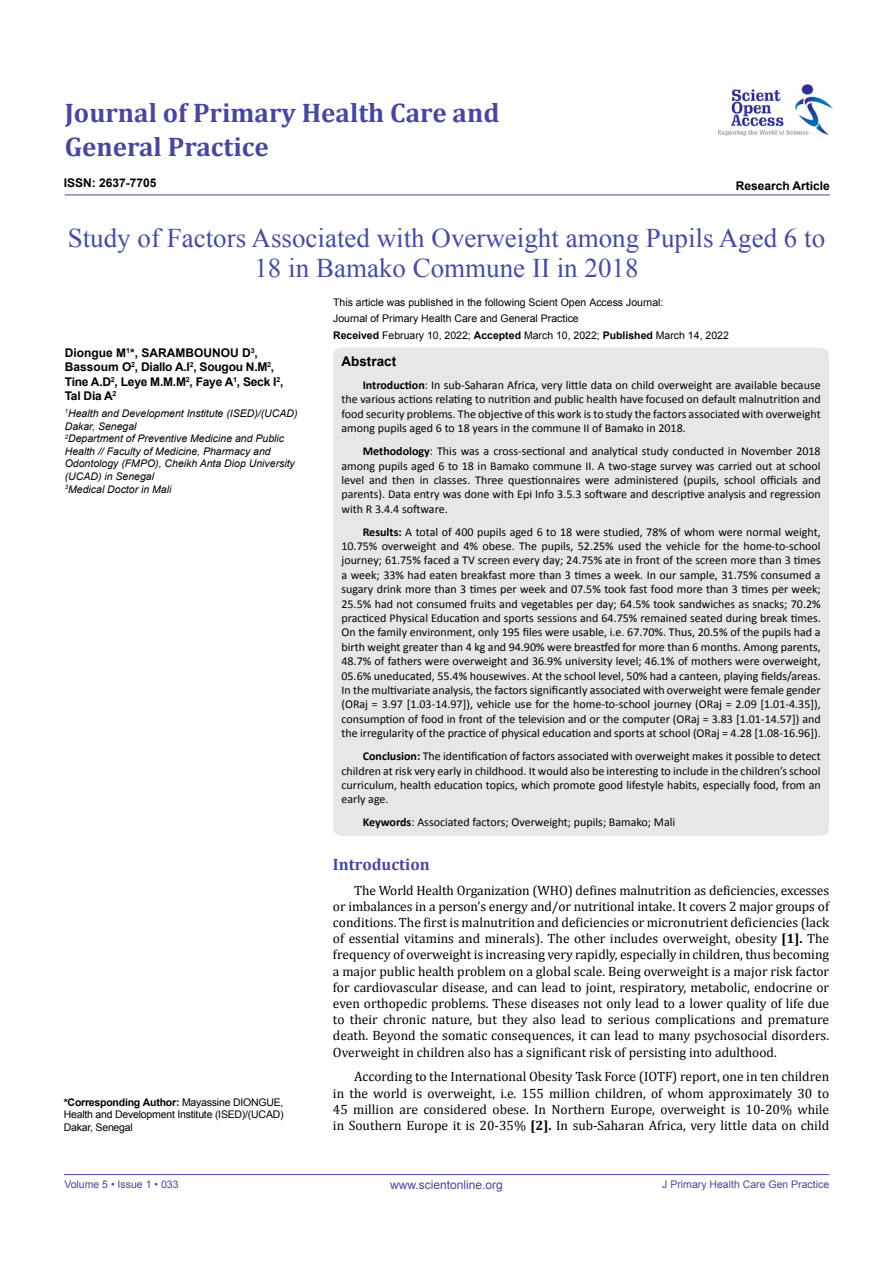
<style>
.page{position:relative;width:893px;height:1263px;background:#fff}
.page>*{position:absolute;margin:0;border:0;box-sizing:border-box;transform-origin:0 0}
.t1{font:27px/30px "Times New Roman";color:#474ca0;text-align:center}
.t2{font:700 27px/34.5px "Cambria";color:#49479d}
.t3{font:700 16.5px "Cambria";color:#49479d}
.t4{font:13.5px/16.2px "Cambria";color:#000;text-align:justify}
.t5{font:700 13.5px "Arial";color:#000}
.t6{font:12px/14.4px "Calibri";color:#000;text-align:justify}
.t7{font:700 12px/14.4px "Arial";letter-spacing:-.02em;color:#000}
.t8{font:700 12px "Arial";color:#000}
.t9{font:12px "Arial";color:#49479d}
.t10{font:10.5px/12.6px "Arial";color:#000;text-align:justify}
.t11{font:italic 10.5px/12.6px "Arial";color:#000}
.t12{font:10.5px "Arial";color:#49479d}
.s1{font-weight:700}
</style>
<div class="page">
<hr style="left:64px;top:1174px;width:765px;height:1px;background:#49479d">
<img style="left:717px;top:84px;width:116px;height:52px">
<hr style="left:65px;top:195px;width:765px;height:1px;background:#49479d">
<div style="left:333px;top:348px;width:496px;height:488px;background:#e6e7e8;border-radius:9px"></div>
<h1 class="t2" style="left:65px;top:95px;width:436px">Journal of Primary Health Care and<br>General Practice</h1>
<p class="t8" style="left:64px;top:175px;width:94px">ISSN: 2637-7705</p>
<p class="t8" style="left:736px;top:178px;width:96px">Research Article</p>
<h1 class="t1" style="left:68px;top:222px;width:759px">Study of Factors Associated with Overweight among Pupils Aged 6 to<br>18 in Bamako Commune II in 2018</h1>
<p class="t7" style="left:65px;top:346px;width:220px">Diongue M<sup>1</sup>*, SARAMBOUNOU D<sup>3</sup>,<br>Bassoum O<sup>2</sup>, Diallo A.I<sup>2</sup>, Sougou N.M<sup>2</sup>,<br>Tine A.D<sup>2</sup>, Leye M.M.M<sup>2</sup>, Faye A<sup>1</sup>, Seck I<sup>2</sup>,<br>Tal Dia A<sup>2</sup></p>
<p class="t11" style="left:65px;top:407px;width:234px"><sup>1</sup>Health and Development Institute (ISED)/(UCAD)<br>Dakar, Senegal<br><sup>2</sup>Department of Preventive Medicine and Public Health // Faculty of Medicine, Pharmacy and Odontology (FMPO), Cheikh Anta Diop University (UCAD) in Senegal<br><sup>3</sup>Medical Doctor in Mali</p>
<p class="t10" style="left:64px;top:1096px;width:221px"><span class="s1">*Corresponding Author:</span> Mayassine DIONGUE, Health and Development Institute (ISED)/(UCAD)<br>Dakar, Senegal</p>
<p class="t10" style="left:333px;top:294px;width:397px;line-height:16.8px;text-align:left">This article was published in the following Scient Open Access Journal:<br>Journal of Primary Health Care and General Practice<br><span class="s1">Received</span> February 10, 2022; <span class="s1">Accepted</span> March 10, 2022; <span class="s1">Published</span> March 14, 2022</p>
<p class="t5" style="left:341px;top:352px;width:56px">Abstract</p>
<p class="t6" style="left:341px;top:378px;width:481px;text-indent:21px"><span class="s1">Introduction</span>: In sub-Saharan Africa, very little data on child overweight are available because the various actions relating to nutrition and public health have focused on default malnutrition and food security problems. The objective of this work is to study the factors associated with overweight among pupils aged 6 to 18 years in the commune II of Bamako in 2018.</p>
<p class="t6" style="left:341px;top:444px;width:481px;text-indent:21px"><span class="s1">Methodology</span>: This was a cross-sectional and analytical study conducted in November 2018 among pupils aged 6 to 18 in Bamako commune II. A two-stage survey was carried out at school level and then in classes. Three questionnaires were administered (pupils, school officials and parents). Data entry was done with Epi Info 3.5.3 software and descriptive analysis and regression with R 3.4.4 software.</p>
<p class="t6" style="left:341px;top:524px;width:481px;text-indent:21px"><span class="s1">Results:</span> A total of 400 pupils aged 6 to 18 were studied, 78% of whom were normal weight, 10.75% overweight and 4% obese. The pupils, 52.25% used the vehicle for the home-to-school journey; 61.75% faced a TV screen every day; 24.75% ate in front of the screen more than 3 times a week; 33% had eaten breakfast more than 3 times a week. In our sample, 31.75% consumed a sugary drink more than 3 times per week and 07.5% took fast food more than 3 times per week; 25.5% had not consumed fruits and vegetables per day; 64.5% took sandwiches as snacks; 70.2% practiced Physical Education and sports sessions and 64.75% remained seated during break times.<br>On the family environment, only 195 files were usable, i.e. 67.70%. Thus, 20.5% of the pupils had a birth weight greater than 4 kg and 94.90% were breastfed for more than 6 months. Among parents, 48.7% of fathers were overweight and 36.9% university level; 46.1% of mothers were overweight, 05.6% uneducated, 55.4% housewives. At the school level, 50% had a canteen, playing fields/areas.<br>In the multivariate analysis, the factors significantly associated with overweight were female gender (ORaj = 3.97 [1.03-14.97]), vehicle use for the home-to-school journey (ORaj = 2.09 [1.01-4.35]), consumption of food in front of the television and or the computer (ORaj = 3.83 [1.01-14.57]) and the irregularity of the practice of physical education and sports at school (ORaj = 4.28 [1.08-16.96]).</p>
<p class="t6" style="left:341px;top:749px;width:481px;text-indent:21px"><span class="s1">Conclusion:</span> The identification of factors associated with overweight makes it possible to detect children at risk very early in childhood. It would also be interesting to include in the children’s school curriculum, health education topics, which promote good lifestyle habits, especially food, from an early age.</p>
<p class="t6" style="left:363px;top:815px;width:314px"><span class="s1">Keywords</span>: Associated factors; Overweight; pupils; Bamako; Mali</p>
<h2 class="t3" style="left:333px;top:853px;width:98px">Introduction</h2>
<p class="t4" style="left:333px;top:882px;width:498px;text-indent:21px">The World Health Organization (WHO) defines malnutrition as deficiencies, excesses or imbalances in a person’s energy and/or nutritional intake. It covers 2 major groups of conditions. The first is malnutrition and deficiencies or micronutrient deficiencies (lack of essential vitamins and minerals). The other includes overweight, obesity <span class="s1">[1].</span> The frequency of overweight is increasing very rapidly, especially in children, thus becoming a major public health problem on a global scale. Being overweight is a major risk factor for cardiovascular disease, and can lead to joint, respiratory, metabolic, endocrine or even orthopedic problems. These diseases not only lead to a lower quality of life due to their chronic nature, but they also lead to serious complications and premature death. Beyond the somatic consequences, it can lead to many psychosocial disorders.<br>Overweight in children also has a significant risk of persisting into adulthood.</p>
<p class="t4" style="left:333px;top:1068px;width:498px;text-indent:21px">According to the International Obesity Task Force (IOTF) report, one in ten children in the world is overweight, i.e. 155 million children, of whom approximately 30 to 45 million are considered obese. In Northern Europe, overweight is 10-20% while in Southern Europe it is 20-35% <span class="s1">[2].</span> In sub-Saharan Africa, very little data on child</p>
<p class="t12" style="left:64px;top:1178px;width:116px">Volume 5 • Issue 1 • 033</p>
<p class="t9" style="left:390px;top:1177px;width:114px">www.scientonline.org</p>
<p class="t12" style="left:662px;top:1178px;width:168px">J Primary Health Care Gen Practice</p>
</div>
